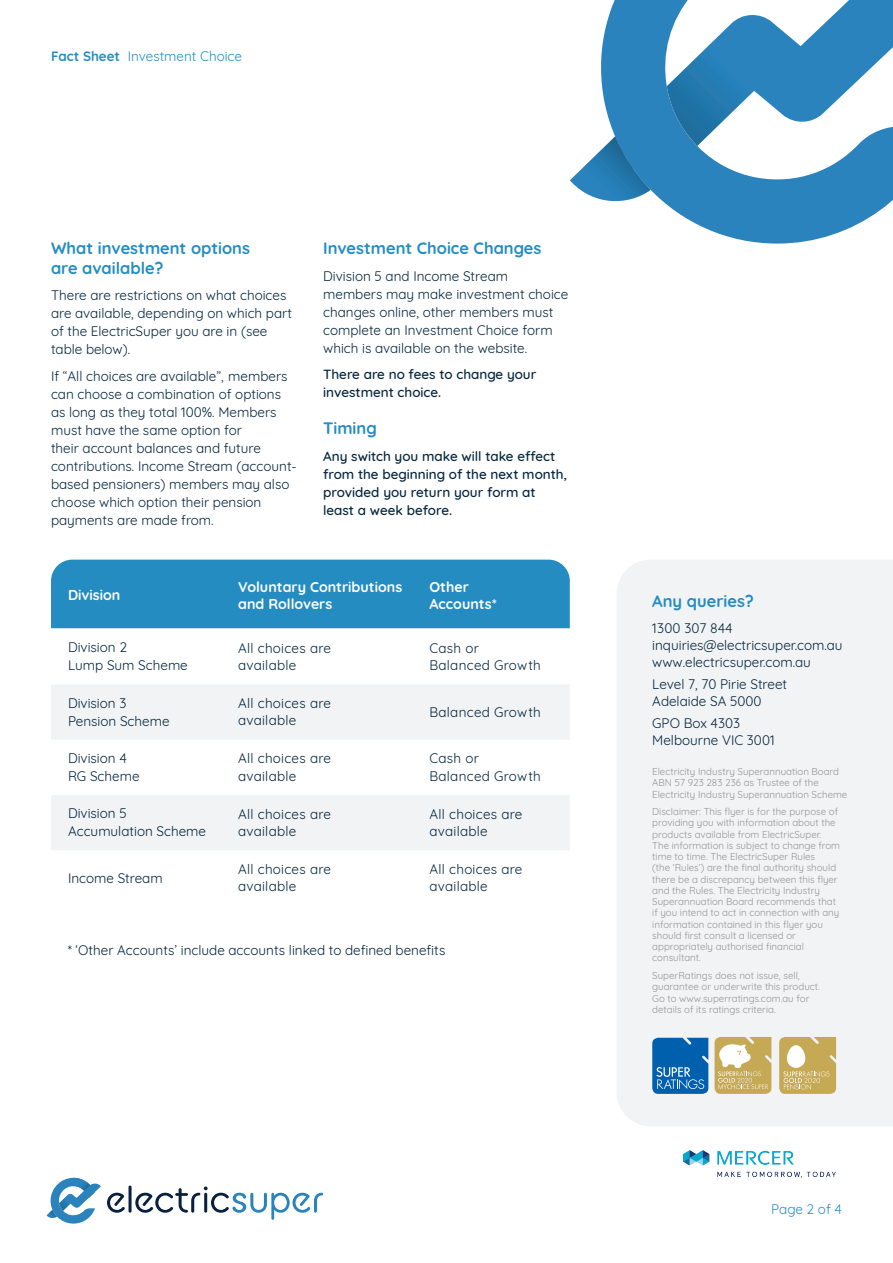
<style>
.page{position:relative;width:893px;height:1263px;background:#fff}
.page>*{position:absolute;margin:0;border:0;box-sizing:border-box;transform-origin:0 0}
.Sub_Headings_Small{font:700 16.5px/19.5px "Quicksand";color:#258cc2}
.t1{font:700 14.25px/17.2px "Quicksand";color:#fff}
.New_Body_Copy{font:13.5px/18px "Quicksand";color:#03253d}
.New_Body_Copy-2{font:13.5px "Quicksand";letter-spacing:.02em;color:#03253d}
.t2{font:500 13.5px/18px "Quicksand";color:#03253d}
.Sub_Headings_Small-2{font:13.5px "Quicksand";color:#258cc2}
.t3{font:9.75px/11.2px "Quicksand";color:#939598}
.s1{font-weight:700}
</style>
<div class="page">
<div style="left:51px;top:560px;width:519px;height:68px;background:#258cc2"></div>
<svg style="left:107px;top:1185px;width:216px;height:35px"></svg>
<svg style="left:47px;top:1178px;width:54px;height:45px"></svg>
<svg style="left:51px;top:685px;width:519px;height:165px;fill:#f2f3f4"></svg>
<svg style="left:601px;top:0;width:292px;height:244px;fill:#2a83bd"></svg>
<svg style="left:667px;top:0;width:226px;height:146px"></svg>
<svg style="left:570px;top:136px;width:81px;height:71px"></svg>
<div style="left:617px;top:560px;width:276px;height:566px;background:#f2f3f4"></div>
<svg style="left:652px;top:1038px;width:56px;height:56px;background:#1a70b6"></svg>
<svg style="left:715px;top:1037px;width:56px;height:57px"></svg>
<svg style="left:779px;top:1037px;width:57px;height:57px;background:#ceb771"></svg>
<img style="left:684px;top:1150px;width:151px;height:27px">
<p class="Sub_Headings_Small-2" style="left:51px;top:46px;width:193px"><span class="s1">Fact Sheet</span> Investment Choice</p>
<p class="Sub_Headings_Small" style="left:51px;top:237px;width:200px">What investment options are available?</p>
<p class="New_Body_Copy" style="left:51px;top:285px;width:242px">There are restrictions on what choices are available, depending on which part of the ElectricSuper you are in (see table below).</p>
<p class="New_Body_Copy" style="left:51px;top:365px;width:247px">If “All choices are available”, members can choose a combination of options as long as they total 100%. Members must have the same option for<br>their account balances and future contributions. Income Stream (account&shy;based pensioners) members may also choose which option their pension payments are made from.</p>
<p class="Sub_Headings_Small" style="left:323px;top:237px;width:220px">Investment Choice Changes</p>
<p class="New_Body_Copy" style="left:323px;top:265px;width:247px">Division 5 and Income Stream members may make investment choice changes online, other members must complete an Investment Choice form which is available on the website.</p>
<p class="t2" style="left:323px;top:364px;width:215px">There are no fees to change your investment choice.</p>
<p class="Sub_Headings_Small" style="left:323px;top:417px;width:55px">Timing</p>
<p class="t2" style="left:323px;top:446px;width:245px">Any switch you make will take effect from the beginning of the next month, provided you return your form at least a week before.</p>
<p class="t1" style="left:68px;top:585px;width:54px">Division</p>
<p class="t1" style="left:238px;top:577px;width:166px">Voluntary Contributions and Rollovers</p>
<p class="t1" style="left:429px;top:577px;width:41px">Other</p>
<p class="t1" style="left:429px;top:594px;width:69px">Accounts*</p>
<p class="New_Body_Copy" style="left:68px;top:637px;width:121px">Division 2<br>Lump Sum Scheme</p>
<p class="New_Body_Copy-2" style="left:238px;top:637px;width:94px">All choices are</p>
<p class="New_Body_Copy-2" style="left:238px;top:655px;width:60px">available</p>
<p class="New_Body_Copy" style="left:68px;top:692px;width:103px">Division 3<br>Pension Scheme</p>
<p class="New_Body_Copy-2" style="left:238px;top:693px;width:94px">All choices are</p>
<p class="New_Body_Copy-2" style="left:238px;top:710px;width:60px">available</p>
<p class="New_Body_Copy" style="left:68px;top:748px;width:73px">Division 4<br>RG Scheme</p>
<p class="New_Body_Copy-2" style="left:238px;top:748px;width:94px">All choices are</p>
<p class="New_Body_Copy-2" style="left:238px;top:765px;width:60px">available</p>
<p class="New_Body_Copy" style="left:68px;top:803px;width:140px">Division 5<br>Accumulation Scheme</p>
<p class="New_Body_Copy-2" style="left:238px;top:803px;width:94px">All choices are</p>
<p class="New_Body_Copy-2" style="left:238px;top:821px;width:60px">available</p>
<p class="New_Body_Copy" style="left:68px;top:867px;width:96px">Income Stream</p>
<p class="New_Body_Copy-2" style="left:238px;top:859px;width:94px">All choices are</p>
<p class="New_Body_Copy-2" style="left:238px;top:876px;width:60px">available</p>
<p class="New_Body_Copy" style="left:429px;top:638px;width:51px">Cash or</p>
<p class="New_Body_Copy-2" style="left:429px;top:655px;width:113px">Balanced Growth</p>
<p class="New_Body_Copy-2" style="left:429px;top:701px;width:113px">Balanced Growth</p>
<p class="New_Body_Copy" style="left:429px;top:748px;width:51px">Cash or</p>
<p class="New_Body_Copy-2" style="left:429px;top:765px;width:113px">Balanced Growth</p>
<p class="New_Body_Copy-2" style="left:429px;top:803px;width:94px">All choices are</p>
<p class="New_Body_Copy-2" style="left:429px;top:821px;width:60px">available</p>
<p class="New_Body_Copy-2" style="left:429px;top:859px;width:94px">All choices are</p>
<p class="New_Body_Copy-2" style="left:429px;top:876px;width:60px">available</p>
<p class="New_Body_Copy" style="left:68px;top:940px;width:379px">* ‘Other Accounts’ include accounts linked to defined benefits</p>
<p class="Sub_Headings_Small" style="left:652px;top:590px;width:103px">Any queries?</p>
<p class="New_Body_Copy-2" style="left:652px;top:617px;width:82px">1300 307 844</p>
<p class="New_Body_Copy" style="left:652px;top:635px;width:192px">inquiries@electricsuper.com.au</p>
<p class="New_Body_Copy" style="left:652px;top:652px;width:160px">www.electricsuper.com.au</p>
<p class="New_Body_Copy" style="left:652px;top:674px;width:136px">Level 7, 70 Pirie Street</p>
<p class="New_Body_Copy" style="left:652px;top:691px;width:111px">Adelaide SA 5000</p>
<p class="New_Body_Copy" style="left:652px;top:712px;width:89px">GPO Box 4303</p>
<p class="New_Body_Copy" style="left:652px;top:730px;width:124px">Melbourne VIC 3001</p>
<p class="t3" style="left:652px;top:765px;width:197px">Electricity Industry Superannuation Board<br>ABN 57 923 283 236 as Trustee of the<br>Electricity Industry Superannuation Scheme</p>
<p class="t3" style="left:652px;top:805px;width:187px">Disclaimer: This flyer is for the purpose of providing you with information about the products available from ElectricSuper.</p>
<p class="t3" style="left:652px;top:839px;width:189px">The information is subject to change from</p>
<p class="t3" style="left:652px;top:850px;width:164px">time to time. The ElectricSuper Rules</p>
<p class="t3" style="left:652px;top:861px;width:187px">(the ‘Rules’) are the final authority should there be a discrepancy between this flyer and the Rules. The Electricity Industry Superannuation Board recommends that</p>
<p class="t3" style="left:652px;top:906px;width:189px">if you intend to act in connection with any</p>
<p class="t3" style="left:652px;top:918px;width:172px">information contained in this flyer you</p>
<p class="t3" style="left:652px;top:929px;width:153px">should first consult a licensed or appropriately authorised financial consultant.</p>
<p class="t3" style="left:652px;top:969px;width:149px">SuperRatings does not issue, sell,</p>
<p class="t3" style="left:652px;top:980px;width:169px">guarantee or underwrite this product.</p>
<p class="t3" style="left:652px;top:991px;width:159px">Go to www.superratings.com.au for details of its ratings criteria.</p>
<p class="Sub_Headings_Small-2" style="left:771px;top:1199px;width:72px">Page 2 of 4</p>
</div>
